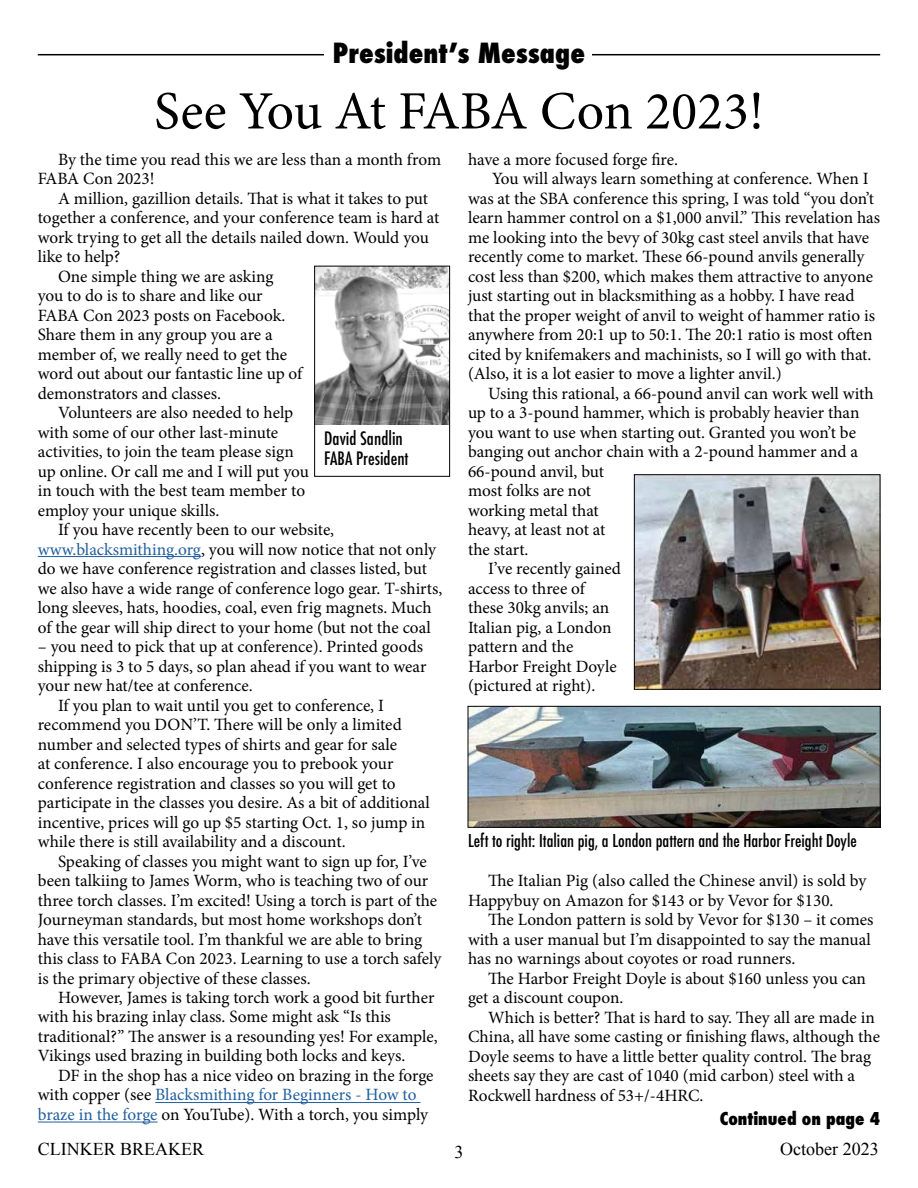
<style>
.page{position:relative;width:918px;height:1188px;background:#fff}
.page>*{position:absolute;margin:0;border:0;box-sizing:border-box;transform-origin:0 0}
.t1{font:54px "Minion Pro";color:#000}
.t2{font:800 condensed 27px "Futura";color:#000}
.t3{font:18px "Times New Roman";color:#000}
.t4{font:500 condensed 18px/19.5px "Futura";color:#000}
.t5{font:17.25px/19.5px "Minion Pro";letter-spacing:-.005em;color:#000}
.t6{font:500 condensed 17.25px "Futura";color:#000}
.t7{font:17.25px "Minion Pro";color:#215e9e}
.t8{font:800 condensed 17.25px "Futura";color:#000}
.s1{color:#215e9e}
.s2{color:#000}
</style>
<div class="page">
<hr style="left:38px;top:556px;width:163px;height:1px;background:#215e9e">
<hr style="left:155px;top:1102px;width:265px;height:1px;background:#215e9e">
<hr style="left:38px;top:1122px;width:120px;height:1px;background:#215e9e">
<img style="left:316px;top:268px;width:132px;height:157px">
<div style="left:314px;top:266px;width:136px;height:211px;border:1px solid #000"></div>
<hr style="left:38px;top:54px;width:842px;height:1px;background:#000">
<div style="left:324px;top:44px;width:268px;height:20px;background:#fff"></div>
<img style="left:636px;top:477px;width:242px;height:210px">
<img style="left:470px;top:708px;width:408px;height:117px">
<div style="left:468px;top:706px;width:412px;height:121px;border:1px solid #000"></div>
<h2 class="t2" style="left:333px;top:34px;width:254px">President’s Message</h2>
<h1 class="t1" style="left:154px;top:75px;width:611px">See You At FABA Con 2023!</h1>
<p class="t5" style="left:38px;top:150px;width:405px;text-indent:20px">By the time you read this we are less than a month from<br>FABA Con 2023!</p>
<p class="t5" style="left:58px;top:189px;width:372px">A million, gazillion details. That is what it takes to put</p>
<p class="t5" style="left:38px;top:208px;width:403px">together a conference, and your conference team is hard at</p>
<p class="t5" style="left:38px;top:228px;width:393px">work trying to get all the details nailed down. Would you</p>
<p class="t5" style="left:38px;top:247px;width:84px">like to help?</p>
<p class="t5" style="left:58px;top:267px;width:217px">One simple thing we are asking</p>
<p class="t5" style="left:38px;top:286px;width:226px">you to do is to share and like our</p>
<p class="t5" style="left:38px;top:306px;width:249px">FABA Con 2023 posts on Facebook.</p>
<p class="t5" style="left:38px;top:325px;width:236px">Share them in any group you are a</p>
<p class="t5" style="left:38px;top:345px;width:251px">member of, we really need to get the</p>
<p class="t5" style="left:38px;top:364px;width:266px">word out about our fantastic line up of</p>
<p class="t5" style="left:38px;top:384px;width:185px">demonstrators and classes.</p>
<p class="t5" style="left:58px;top:403px;width:237px">Volunteers are also needed to help</p>
<p class="t5" style="left:38px;top:423px;width:242px">with some of our other last-minute</p>
<p class="t5" style="left:38px;top:442px;width:258px">activities, to join the team please sign</p>
<p class="t5" style="left:38px;top:462px;width:273px">up online. Or call me and I will put you</p>
<p class="t5" style="left:38px;top:481px;width:269px">in touch with the best team member to</p>
<p class="t5" style="left:38px;top:501px;width:183px">employ your unique skills.</p>
<p class="t5" style="left:58px;top:520px;width:278px">If you have recently been to our website,</p>
<p class="t5" style="left:38px;top:539px;width:400px"><span class="s1">www.blacksmithing.org</span>, you will now notice that not only</p>
<p class="t5" style="left:38px;top:559px;width:391px">do we have conference registration and classes listed, but</p>
<p class="t5" style="left:38px;top:578px;width:406px">we also have a wide range of conference logo gear. T-shirts,</p>
<p class="t5" style="left:38px;top:598px;width:395px">long sleeves, hats, hoodies, coal, even frig magnets. Much</p>
<p class="t5" style="left:38px;top:617px;width:395px">of the gear will ship direct to your home (but not the coal</p>
<p class="t5" style="left:38px;top:637px;width:387px">– you need to pick that up at conference). Printed goods</p>
<p class="t5" style="left:38px;top:656px;width:390px">shipping is 3 to 5 days, so plan ahead if you want to wear</p>
<p class="t5" style="left:38px;top:676px;width:216px">your new hat/tee at conference.</p>
<p class="t5" style="left:58px;top:695px;width:328px">If you plan to wait until you get to conference, I</p>
<p class="t5" style="left:38px;top:715px;width:366px">recommend you DON’T. There will be only a limited</p>
<p class="t5" style="left:38px;top:734px;width:361px">number and selected types of shirts and gear for sale</p>
<p class="t5" style="left:38px;top:754px;width:357px">at conference. I also encourage you to prebook your</p>
<p class="t5" style="left:38px;top:773px;width:359px">conference registration and classes so you will get to</p>
<p class="t5" style="left:38px;top:793px;width:394px">participate in the classes you desire. As a bit of additional</p>
<p class="t5" style="left:38px;top:812px;width:389px">incentive, prices will go up $5 starting Oct. 1, so jump in</p>
<p class="t5" style="left:38px;top:832px;width:309px">while there is still availability and a discount.</p>
<p class="t5" style="left:58px;top:851px;width:370px">Speaking of classes you might want to sign up for, I’ve</p>
<p class="t5" style="left:38px;top:871px;width:392px">been talkiing to James Worm, who is teaching two of our</p>
<p class="t5" style="left:38px;top:890px;width:401px">three torch classes. I’m excited! Using a torch is part of the</p>
<p class="t5" style="left:38px;top:910px;width:386px">Journeyman standards, but most home workshops don’t</p>
<p class="t5" style="left:38px;top:929px;width:386px">have this versatile tool. I’m thankful we are able to bring</p>
<p class="t5" style="left:38px;top:949px;width:405px">this class to FABA Con 2023. Learning to use a torch safely</p>
<p class="t5" style="left:38px;top:968px;width:274px">is the primary objective of these classes.</p>
<p class="t5" style="left:58px;top:988px;width:378px">However, James is taking torch work a good bit further</p>
<p class="t5" style="left:38px;top:1007px;width:355px">with his brazing inlay class. Some might ask “Is this</p>
<p class="t5" style="left:38px;top:1027px;width:401px">traditional?” The answer is a resounding yes! For example,</p>
<p class="t5" style="left:38px;top:1046px;width:369px">Vikings used brazing in building both locks and keys.</p>
<p class="t5" style="left:58px;top:1066px;width:377px">DF in the shop has a nice video on brazing in the forge</p>
<p class="t7" style="left:38px;top:1083px;width:380px"><span class="s2">with copper (see</span> Blacksmithing for Beginners - How to</p>
<p class="t5" style="left:38px;top:1105px;width:392px"><span class="s1">braze in the forge</span> on YouTube). With a torch, you simply</p>
<p class="t5" style="left:468px;top:150px;width:211px">have a more focused forge fire.</p>
<p class="t5" style="left:492px;top:169px;width:378px">You will always learn something at conference. When I</p>
<p class="t5" style="left:468px;top:189px;width:408px">was at the SBA conference this spring, I was told “you don’t</p>
<p class="t5" style="left:468px;top:208px;width:414px">learn hammer control on a $1,000 anvil.” This revelation has</p>
<p class="t5" style="left:468px;top:228px;width:403px">me looking into the bevy of 30kg cast steel anvils that have</p>
<p class="t5" style="left:468px;top:247px;width:398px">recently come to market. These 66-pound anvils generally</p>
<p class="t5" style="left:468px;top:267px;width:407px">cost less than $200, which makes them attractive to anyone</p>
<p class="t5" style="left:468px;top:286px;width:388px">just starting out in blacksmithing as a hobby. I have read</p>
<p class="t5" style="left:468px;top:306px;width:409px">that the proper weight of anvil to weight of hammer ratio is</p>
<p class="t5" style="left:468px;top:325px;width:406px">anywhere from 20:1 up to 50:1. The 20:1 ratio is most often</p>
<p class="t5" style="left:468px;top:345px;width:405px">cited by knifemakers and machinists, so I will go with that.</p>
<p class="t5" style="left:468px;top:364px;width:315px">(Also, it is a lot easier to move a lighter anvil.)</p>
<p class="t5" style="left:488px;top:384px;width:387px">Using this rational, a 66-pound anvil can work well with</p>
<p class="t5" style="left:468px;top:403px;width:393px">up to a 3-pound hammer, which is probably heavier than</p>
<p class="t5" style="left:468px;top:423px;width:390px">you want to use when starting out. Granted you won’t be</p>
<p class="t5" style="left:468px;top:442px;width:391px">banging out anchor chain with a 2-pound hammer and a</p>
<p class="t5" style="left:468px;top:462px;width:138px">66-pound anvil, but</p>
<p class="t5" style="left:468px;top:481px;width:125px">most folks are not</p>
<p class="t5" style="left:468px;top:501px;width:132px">working metal that</p>
<p class="t5" style="left:468px;top:520px;width:139px">heavy, at least not at</p>
<p class="t5" style="left:468px;top:539px;width:62px">the start.</p>
<p class="t5" style="left:488px;top:559px;width:134px">I’ve recently gained</p>
<p class="t5" style="left:468px;top:578px;width:118px">access to three of</p>
<p class="t5" style="left:468px;top:598px;width:143px">these 30kg anvils; an</p>
<p class="t5" style="left:468px;top:617px;width:145px">Italian pig, a London</p>
<p class="t5" style="left:468px;top:637px;width:107px">pattern and the</p>
<p class="t5" style="left:468px;top:656px;width:150px">Harbor Freight Doyle</p>
<p class="t5" style="left:468px;top:676px;width:129px">(pictured at right).</p>
<p class="t4" style="left:324px;top:429px;width:86px">David Sandlin<br>FABA President</p>
<p class="t6" style="left:468px;top:830px;width:390px">Left to right: Italian pig, a London pattern and the Harbor Freight Doyle</p>
<p class="t5" style="left:468px;top:871px;width:400px;text-indent:20px">The Italian Pig (also called the Chinese anvil) is sold by<br>Happybuy on Amazon for $143 or by Vevor for $130.</p>
<p class="t5" style="left:468px;top:910px;width:407px;text-indent:20px">The London pattern is sold by Vevor for $130 – it comes with a user manual but I’m disappointed to say the manual has no warnings about coyotes or road runners.</p>
<p class="t5" style="left:468px;top:968px;width:400px;text-indent:20px">The Harbor Freight Doyle is about $160 unless you can get a discount coupon.</p>
<p class="t5" style="left:468px;top:1007px;width:414px;text-indent:20px">Which is better? That is hard to say. They all are made in China, all have some casting or finishing flaws, although the Doyle seems to have a little better quality control. The brag sheets say they are cast of 1040 (mid carbon) steel with a Rockwell hardness of 53+/-4HRC.</p>
<p class="t8" style="left:720px;top:1106px;width:162px">Continued on page 4</p>
<p class="t3" style="left:38px;top:1137px;width:168px">CLINKER BREAKER</p>
<p class="t3" style="left:780px;top:1137px;width:100px">October 2023</p>
<p class="t3" style="left:454px;top:1140px;width:10px">3</p>
</div>
